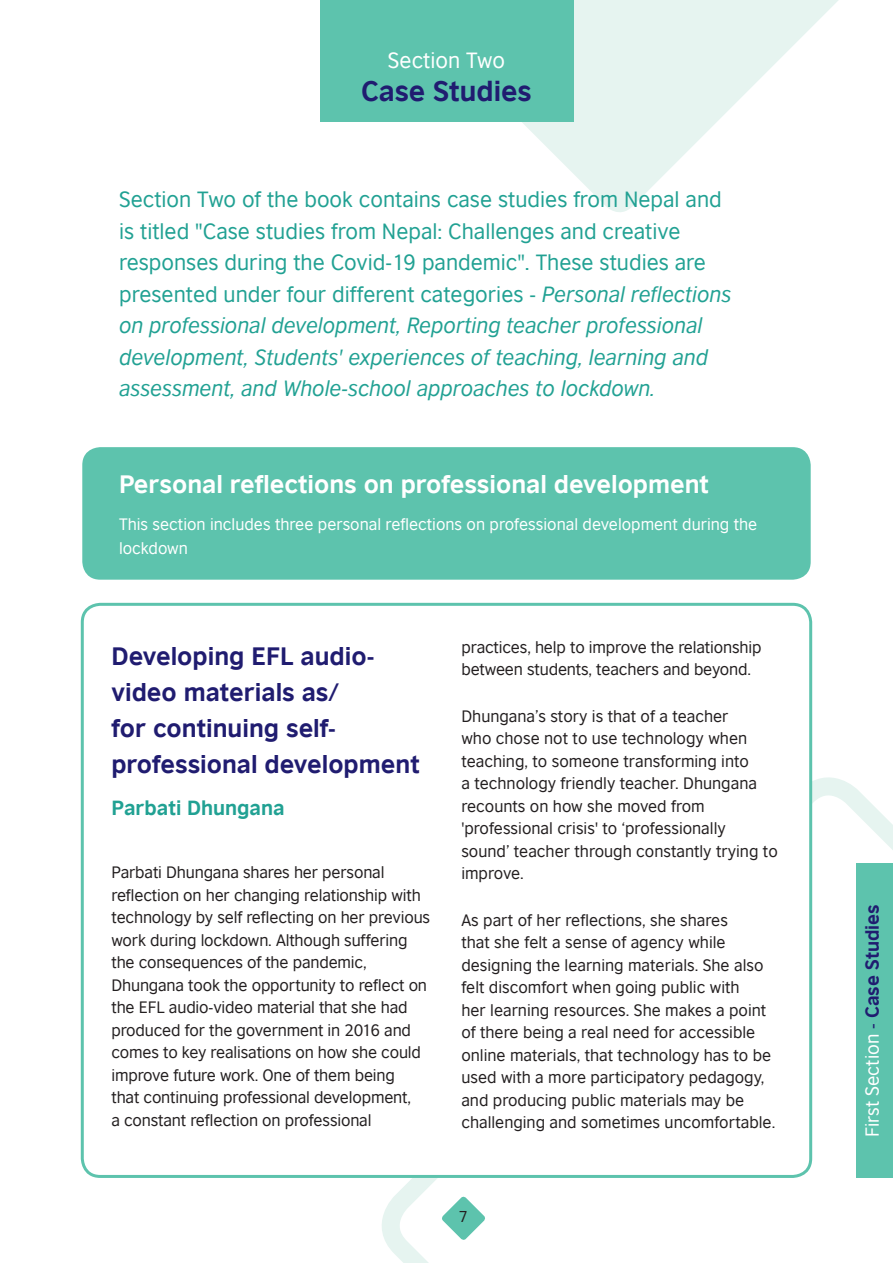
<style>
.page{position:relative;width:893px;height:1263px;background:#fff}
.page>*{position:absolute;margin:0;border:0;box-sizing:border-box;transform-origin:0 0}
.t1{font:700 27px "British Council Sans";color:#201c70}
.subhead{font:700 24px/36px "British Council Sans";color:#201c70}
.subhead-2{font:700 24px "British Council Sans";color:#fff}
.heading{font:21px/31.5px "British Council Sans";color:#21a193}
.t2{font:21px "British Council Sans";color:#fff}
.subhead-3{font:700 19.5px "British Council Sans";color:#21a193}
.t3{font:18px "British Council Sans";color:#fff}
.body{font:15.75px/22.5px "British Council Sans";color:#231f20}
.body-2{font:15.75px/24px "British Council Sans";color:#fff}
.t4{font:15px "British Council Sans";color:#231f20}
.s1{font-style:italic}
.s2{color:#201c70}
.s3{font-weight:700;color:#201c70}
</style>
<div class="page">
<svg style="left:353px;top:0;width:485px;height:212px"></svg>
<svg style="left:382px;top:771px;width:511px;height:492px"></svg>
<div style="left:82px;top:447px;width:729px;height:133px;background:#5dc3ad;border-radius:18px"></div>
<div style="left:856px;top:863px;width:37px;height:315px;background:#5dc3ad"></div>
<div style="left:320px;top:0;width:253px;height:121px;background:#5dc3ad"></div>
<div style="left:82px;top:604px;width:729px;height:572px;background:#fff;border-radius:18px"></div>
<div style="left:81px;top:603px;width:731px;height:575px;border:3px solid #5dc3ad;border-radius:18px"></div>
<p class="t2" style="left:388px;top:43px;width:119px">Section Two</p>
<p class="t1" style="left:361px;top:67px;width:172px">Case Studies</p>
<p class="heading" style="left:119px;top:182px;width:614px">Section Two of the book contains case studies from Nepal and is titled "Case studies from Nepal: Challenges and creative responses during the Covid-19 pandemic". These studies are presented under four different categories - <span class="s1">Personal reflections on professional development, Reporting teacher professional development, Students' experiences of teaching, learning and assessment, and Whole-school approaches to lockdown.</span></p>
<p class="subhead-2" style="left:119px;top:463px;width:592px">Personal reflections on professional development</p>
<p class="body-2" style="left:119px;top:511px;width:640px">This section includes three personal reflections on professional development during the lockdown</p>
<p class="subhead" style="left:111px;top:636px;width:310px">Developing EFL audio&shy;video materials as/<br>for continuing self&shy;professional development</p>
<p class="subhead-3" style="left:111px;top:791px;width:175px">Parbati Dhungana</p>
<p class="body" style="left:111px;top:860px;width:320px">Parbati Dhungana shares her personal reflection on her changing relationship with technology by self reflecting on her previous work during lockdown. Although suffering the consequences of the pandemic, Dhungana took the opportunity to reflect on the EFL audio-video material that she had produced for the government in 2016 and comes to key realisations on how she could improve future work. One of them being<br>that continuing professional development,<br>a constant reflection on professional</p>
<p class="body" style="left:461px;top:634px;width:302px">practices, help to improve the relationship between students, teachers and beyond.</p>
<p class="body" style="left:461px;top:703px;width:318px">Dhungana’s story is that of a teacher<br>who chose not to use technology when teaching, to someone transforming into<br>a technology friendly teacher. Dhungana recounts on how she moved from 'professional crisis' to ‘professionally sound’ teacher through constantly trying to improve.</p>
<p class="body" style="left:461px;top:907px;width:315px">As part of her reflections, she shares<br>that she felt a sense of agency while designing the learning materials. She also felt discomfort when going public with<br>her learning resources. She makes a point of there being a real need for accessible online materials, that technology has to be used with a more participatory pedagogy, and producing public materials may be challenging and sometimes uncomfortable.</p>
<p class="t4" style="left:459px;top:1204px;width:11px">7</p>
<p class="t3" style="left:857px;top:1137px;width:234px;rotate:-90deg">First Section <span class="s2">-</span> <span class="s3">Case Studies</span></p>
</div>
